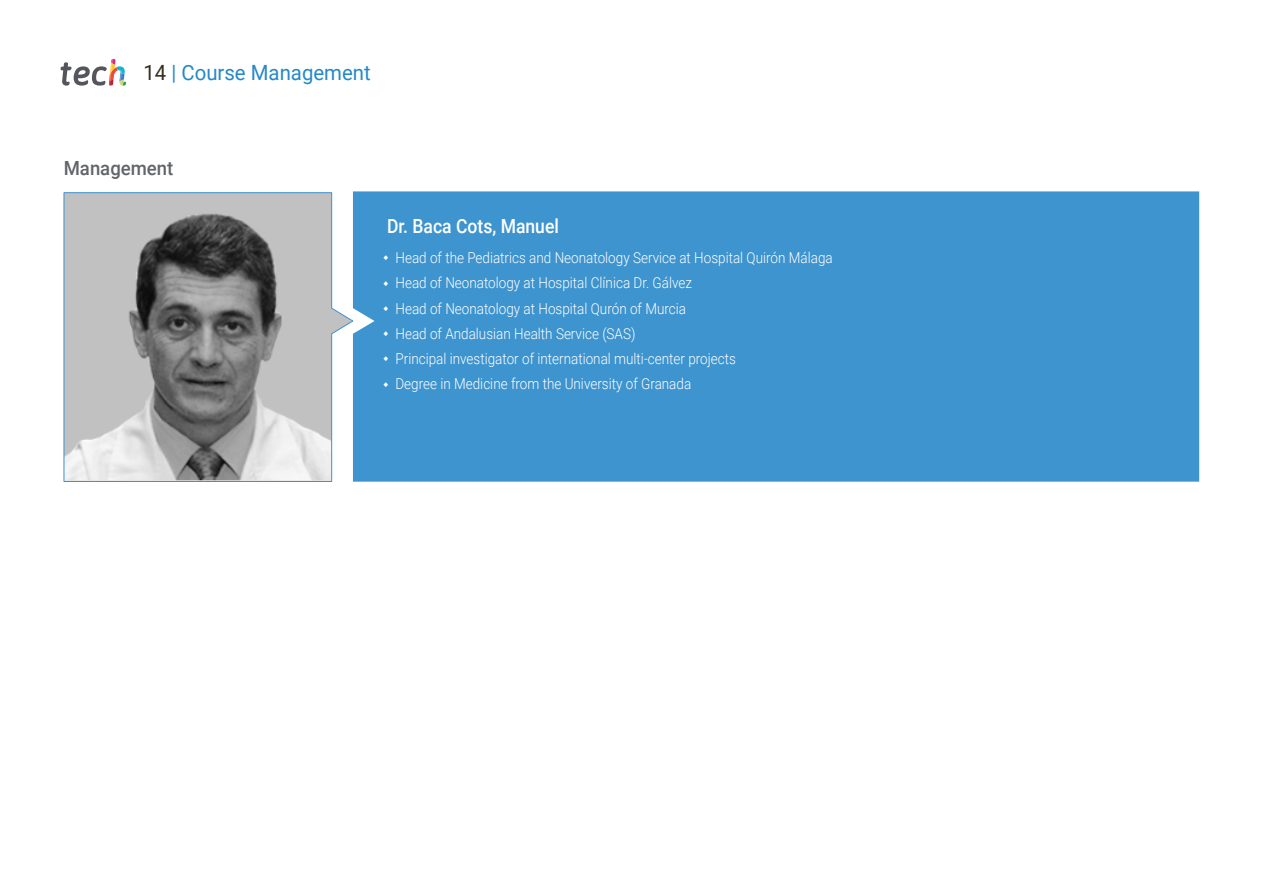
<style>
.page{position:relative;width:1263px;height:893px;background:#fff}
.page>*{position:absolute;margin:0;border:0;box-sizing:border-box;transform-origin:0 0}
.t1{font:21px "Roboto";color:#2488c9}
.t2{font:500 19.5px "Roboto";color:#fff;scale:.9 1}
.t3{font:500 19.5px "Roboto";color:#61646a;scale:.95 1}
.t4{font:300 15px/25.2px "Roboto";color:#fff;scale:.9 1}
.s1{color:#312e20}
</style>
<div class="page">
<svg style="left:61px;top:59px;width:65px;height:27px"></svg>
<div style="left:353px;top:191px;width:846px;height:291px;background:#3e94ce"></div>
<svg style="left:64px;top:192px;width:289px;height:290px"></svg>
<svg style="left:384px;top:255px;width:4px;height:5px"></svg>
<svg style="left:384px;top:281px;width:4px;height:5px"></svg>
<svg style="left:384px;top:306px;width:4px;height:5px"></svg>
<svg style="left:384px;top:331px;width:4px;height:5px"></svg>
<svg style="left:384px;top:356px;width:4px;height:5px"></svg>
<svg style="left:384px;top:382px;width:4px;height:5px"></svg>
<h1 class="t1" style="left:144px;top:57px;width:229px"><span class="s1">14</span> | Course Management</h1>
<h2 class="t3" style="left:64px;top:155px;width:117px">Management</h2>
<h2 class="t2" style="left:387px;top:212px;width:192px">Dr. Baca Cots, Manuel</h2>
<p class="t4" style="left:395px;top:245px;width:487px">Head of the Pediatrics and Neonatology Service at Hospital Quirón Málaga Head of Neonatology at Hospital Clínica Dr. Gálvez<br>Head of Neonatology at Hospital Qurón of Murcia<br>Head of Andalusian Health Service (SAS)<br>Principal investigator of international multi-center projects<br>Degree in Medicine from the University of Granada</p>
</div>
